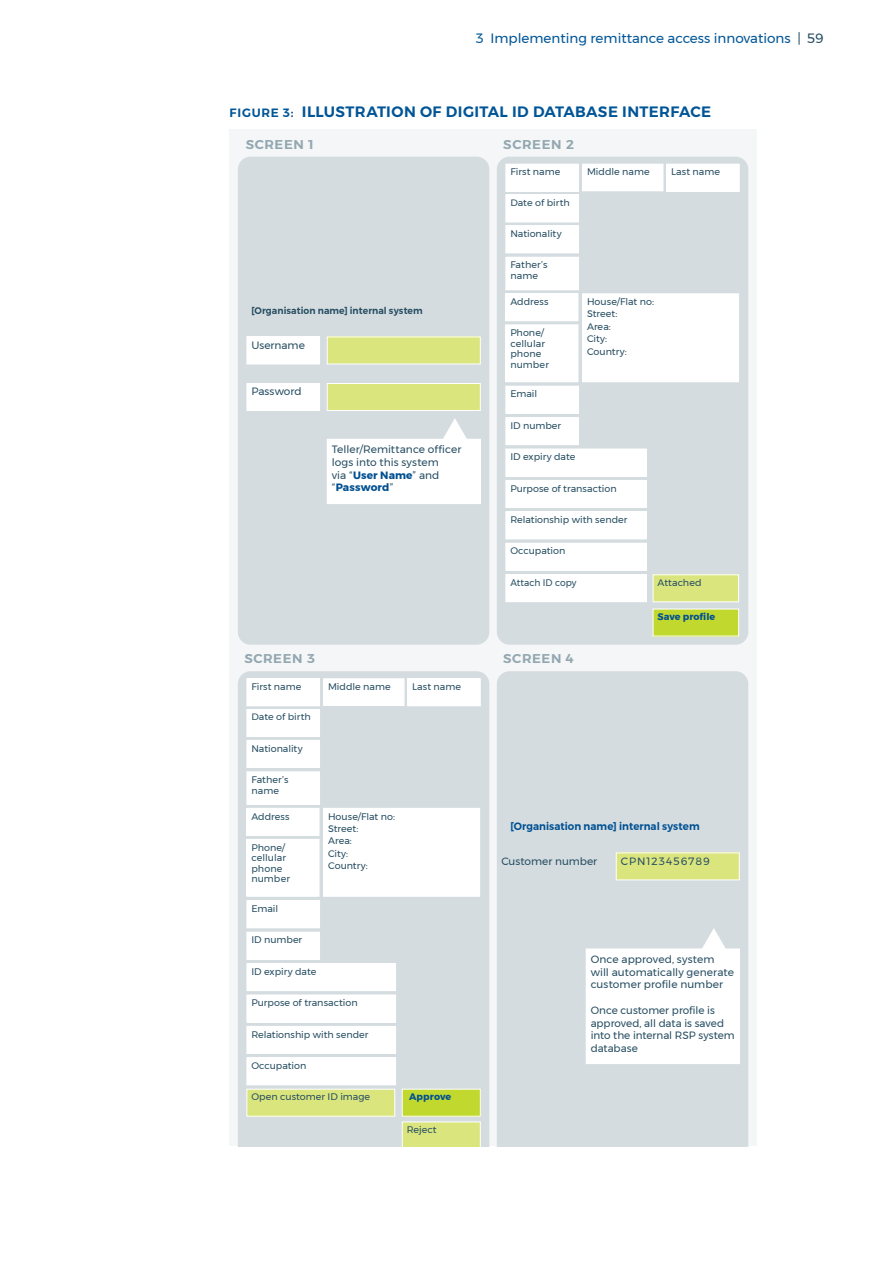
<style>
.page{position:relative;width:893px;height:1263px;background:#fff}
.page>*{position:absolute;margin:0;border:0;box-sizing:border-box;transform-origin:0 0}
.t1{font:600 15px "Montserrat";letter-spacing:.025em;color:#005596}
.t2{font:13.5px "Montserrat";color:#005596}
.t3{font:600 12.75px "Montserrat";letter-spacing:.045em;color:#93a7b0;scale:1.04 1}
.t4{font:600 12px "Montserrat";color:#005596}
.t5{font:10.65px/12.8px "Montserrat";color:#274e62}
.t6{font:600 10.65px "Montserrat";letter-spacing:.005em;color:#005092}
.t7{font:10.65px "Montserrat";letter-spacing:.095em;color:#274e62}
.t8{font:9.6px/10.6px "Montserrat";color:#274e62}
.t9{font:600 9.6px "Montserrat";letter-spacing:.005em;color:#274e62}
.t10{font:700 9.6px "Montserrat";letter-spacing:.005em;color:#005092}
.t11{font:9.6px "Montserrat";color:#274e62;scale:.95 1}
.t12{font:9.3px "Montserrat";letter-spacing:-.005em;color:#274e62}
.s1{color:#274e62}
.s2{font-size:12px}
.s3{font-weight:700;color:#005092}
</style>
<div class="page">
<div style="left:230px;top:130px;width:527px;height:1016px;background:#f4f6f7"></div>
<div style="left:238px;top:671px;width:251px;height:475px;background:#d4dce0"></div>
<div style="left:497px;top:671px;width:251px;height:475px;background:#d4dce0"></div>
<div style="left:238px;top:157px;width:251px;height:488px;background:#d4dce0;border-radius:13px"></div>
<div style="left:324px;top:679px;width:80px;height:26px;background:#fff"></div>
<div style="left:323px;top:678px;width:81px;height:28px;border:1px solid #fff"></div>
<div style="left:247px;top:901px;width:73px;height:27px;background:#fff"></div>
<div style="left:247px;top:900px;width:73px;height:28px;border:1px solid #fff"></div>
<div style="left:247px;top:932px;width:73px;height:27px;background:#fff"></div>
<div style="left:247px;top:963px;width:149px;height:27px;background:#fff"></div>
<div style="left:247px;top:963px;width:149px;height:28px;border:1px solid #fff"></div>
<div style="left:247px;top:995px;width:149px;height:27px;background:#fff"></div>
<div style="left:247px;top:1026px;width:149px;height:27px;background:#fff"></div>
<div style="left:247px;top:1026px;width:149px;height:28px;border:1px solid #fff"></div>
<div style="left:247px;top:1058px;width:149px;height:27px;background:#fff"></div>
<div style="left:247px;top:1057px;width:149px;height:28px;border:1px solid #fff"></div>
<div style="left:247px;top:1089px;width:148px;height:27px;background:#dae57e"></div>
<div style="left:247px;top:1089px;width:148px;height:27px;border:1px solid #fff"></div>
<div style="left:402px;top:1089px;width:78px;height:27px;background:#c1d82f"></div>
<svg style="left:402px;top:1122px;width:79px;height:24px;background:#dbe683"></svg>
<div style="left:616px;top:853px;width:123px;height:27px;background:#dae57e"></div>
<div style="left:616px;top:853px;width:123px;height:27px;border:1px solid #fff"></div>
<div style="left:586px;top:949px;width:153px;height:114px;background:#fff"></div>
<div style="left:586px;top:949px;width:153px;height:115px;border:1px solid #fff"></div>
<svg style="left:701px;top:928px;width:26px;height:22px"></svg>
<div style="left:247px;top:679px;width:73px;height:27px;background:#fff"></div>
<div style="left:247px;top:678px;width:73px;height:28px;border:1px solid #fff"></div>
<div style="left:408px;top:679px;width:72px;height:27px;background:#fff"></div>
<div style="left:407px;top:678px;width:74px;height:28px;border:1px solid #fff"></div>
<div style="left:247px;top:709px;width:73px;height:27px;background:#fff"></div>
<div style="left:247px;top:709px;width:73px;height:28px;border:1px solid #fff"></div>
<div style="left:247px;top:740px;width:73px;height:27px;background:#fff"></div>
<div style="left:247px;top:740px;width:73px;height:28px;border:1px solid #fff"></div>
<div style="left:247px;top:772px;width:73px;height:32px;background:#fff"></div>
<div style="left:247px;top:808px;width:72px;height:27px;background:#fff"></div>
<div style="left:247px;top:808px;width:72px;height:28px;border:1px solid #fff"></div>
<div style="left:324px;top:808px;width:156px;height:88px;background:#fff"></div>
<div style="left:247px;top:839px;width:72px;height:57px;background:#fff"></div>
<div style="left:247px;top:337px;width:73px;height:27px;background:#fff"></div>
<div style="left:327px;top:337px;width:153px;height:27px;background:#dae57e"></div>
<div style="left:247px;top:383px;width:73px;height:27px;background:#fff"></div>
<div style="left:247px;top:383px;width:73px;height:28px;border:1px solid #fff"></div>
<div style="left:327px;top:383px;width:153px;height:27px;background:#dae57e"></div>
<div style="left:327px;top:383px;width:154px;height:28px;border:1px solid #fff"></div>
<div style="left:327px;top:439px;width:153px;height:65px;background:#fff"></div>
<svg style="left:443px;top:418px;width:24px;height:21px"></svg>
<div style="left:497px;top:157px;width:251px;height:488px;background:#d4dce0;border-radius:13px"></div>
<div style="left:582px;top:164px;width:81px;height:27px;background:#fff"></div>
<div style="left:506px;top:386px;width:72px;height:27px;background:#fff"></div>
<div style="left:506px;top:418px;width:72px;height:27px;background:#fff"></div>
<div style="left:506px;top:417px;width:73px;height:28px;border:1px solid #fff"></div>
<div style="left:506px;top:449px;width:140px;height:27px;background:#fff"></div>
<div style="left:506px;top:480px;width:140px;height:27px;background:#fff"></div>
<div style="left:506px;top:480px;width:140px;height:28px;border:1px solid #fff"></div>
<div style="left:506px;top:512px;width:140px;height:27px;background:#fff"></div>
<div style="left:506px;top:543px;width:140px;height:27px;background:#fff"></div>
<div style="left:506px;top:575px;width:140px;height:27px;background:#fff"></div>
<div style="left:506px;top:574px;width:140px;height:28px;border:1px solid #fff"></div>
<div style="left:506px;top:164px;width:72px;height:27px;background:#fff"></div>
<div style="left:667px;top:164px;width:72px;height:27px;background:#fff"></div>
<div style="left:506px;top:195px;width:72px;height:27px;background:#fff"></div>
<div style="left:506px;top:226px;width:72px;height:27px;background:#fff"></div>
<div style="left:506px;top:257px;width:72px;height:33px;background:#fff"></div>
<div style="left:506px;top:294px;width:72px;height:27px;background:#fff"></div>
<div style="left:506px;top:293px;width:72px;height:28px;border:1px solid #fff"></div>
<div style="left:582px;top:294px;width:157px;height:88px;background:#fff"></div>
<div style="left:582px;top:293px;width:157px;height:89px;border:1px solid #fff"></div>
<div style="left:506px;top:325px;width:72px;height:57px;background:#fff"></div>
<div style="left:653px;top:575px;width:86px;height:27px;background:#dae57e"></div>
<div style="left:653px;top:574px;width:86px;height:28px;border:1px solid #fff"></div>
<div style="left:653px;top:609px;width:86px;height:27px;background:#c1d82f"></div>
<h2 class="t2" style="left:476px;top:27px;width:349px">3 Implementing remittance access innovations <span class="s1">| 59</span></h2>
<p class="t4" style="left:230px;top:103px;width:17px">Figur</p>
<p class="t1" style="left:271px;top:100px;width:442px"><span class="s2">e 3:</span> ILLUSTRATION OF DIGITAL ID DATABASE INTERFACE</p>
<p class="t3" style="left:246px;top:134px;width:67px">SCREEN 1</p>
<p class="t3" style="left:503px;top:134px;width:69px">SCREEN 2</p>
<p class="t9" style="left:251px;top:303px;width:173px">[Organisation name] internal system</p>
<p class="t5" style="left:251px;top:339px;width:55px">Username</p>
<p class="t5" style="left:251px;top:385px;width:52px">Password</p>
<p class="t5" style="left:332px;top:443px;width:131px">Teller/Remittance officer logs into this system<br>via “<span class="s3">User Name</span>” and “<span class="s3">Password</span>”</p>
<p class="t8" style="left:587px;top:167px;width:64px">Middle name</p>
<p class="t8" style="left:510px;top:167px;width:52px">First name</p>
<p class="t8" style="left:671px;top:167px;width:50px">Last name</p>
<p class="t12" style="left:510px;top:196px;width:61px">Date of birth</p>
<p class="t8" style="left:510px;top:228px;width:53px">Nationality</p>
<p class="t8" style="left:510px;top:260px;width:39px">Father’s name</p>
<p class="t8" style="left:510px;top:296px;width:40px">Address</p>
<p class="t8" style="left:587px;top:295px;width:69px;line-height:12.5px">House/Flat no:<br>Street:<br>Area:<br>City:<br>Country:</p>
<p class="t8" style="left:510px;top:327px;width:40px">Phone/ cellular phone number</p>
<p class="t8" style="left:510px;top:389px;width:28px">Email</p>
<p class="t8" style="left:510px;top:420px;width:52px">ID number</p>
<p class="t8" style="left:510px;top:451px;width:67px">ID expiry date</p>
<p class="t8" style="left:510px;top:483px;width:108px">Purpose of transaction</p>
<p class="t8" style="left:510px;top:514px;width:119px">Relationship with sender</p>
<p class="t8" style="left:510px;top:546px;width:57px">Occupation</p>
<p class="t11" style="left:510px;top:575px;width:71px">Attach ID copy</p>
<p class="t8" style="left:658px;top:577px;width:46px">Attached</p>
<p class="t10" style="left:658px;top:609px;width:59px">Save profile</p>
<p class="t3" style="left:244px;top:649px;width:69px">SCREEN 3</p>
<p class="t3" style="left:503px;top:649px;width:69px">SCREEN 4</p>
<p class="t8" style="left:328px;top:681px;width:64px">Middle name</p>
<p class="t8" style="left:251px;top:681px;width:52px">First name</p>
<p class="t8" style="left:412px;top:681px;width:50px">Last name</p>
<p class="t12" style="left:251px;top:710px;width:61px">Date of birth</p>
<p class="t8" style="left:251px;top:743px;width:53px">Nationality</p>
<p class="t8" style="left:251px;top:774px;width:39px">Father’s name</p>
<p class="t8" style="left:251px;top:811px;width:40px">Address</p>
<p class="t8" style="left:328px;top:810px;width:69px;line-height:12.5px">House/Flat no:<br>Street:<br>Area:<br>City:<br>Country:</p>
<p class="t8" style="left:251px;top:842px;width:40px">Phone/ cellular phone number</p>
<p class="t8" style="left:251px;top:903px;width:28px">Email</p>
<p class="t8" style="left:251px;top:934px;width:52px">ID number</p>
<p class="t8" style="left:251px;top:966px;width:67px">ID expiry date</p>
<p class="t8" style="left:251px;top:997px;width:108px">Purpose of transaction</p>
<p class="t8" style="left:251px;top:1029px;width:119px">Relationship with sender</p>
<p class="t8" style="left:251px;top:1060px;width:57px">Occupation</p>
<p class="t8" style="left:251px;top:1091px;width:120px">Open customer ID image</p>
<p class="t10" style="left:409px;top:1089px;width:43px">Approve</p>
<p class="t8" style="left:407px;top:1124px;width:31px">Reject</p>
<p class="t6" style="left:510px;top:818px;width:191px">[Organisation name] internal system</p>
<p class="t5" style="left:501px;top:854px;width:97px">Customer number</p>
<p class="t7" style="left:621px;top:853px;width:91px">CPN123456789</p>
<p class="t5" style="left:591px;top:953px;width:145px">Once approved, system will automatically generate customer profile number</p>
<p class="t5" style="left:591px;top:1003px;width:145px">Once customer profile is approved, all data is saved into the internal RSP system database</p>
</div>
